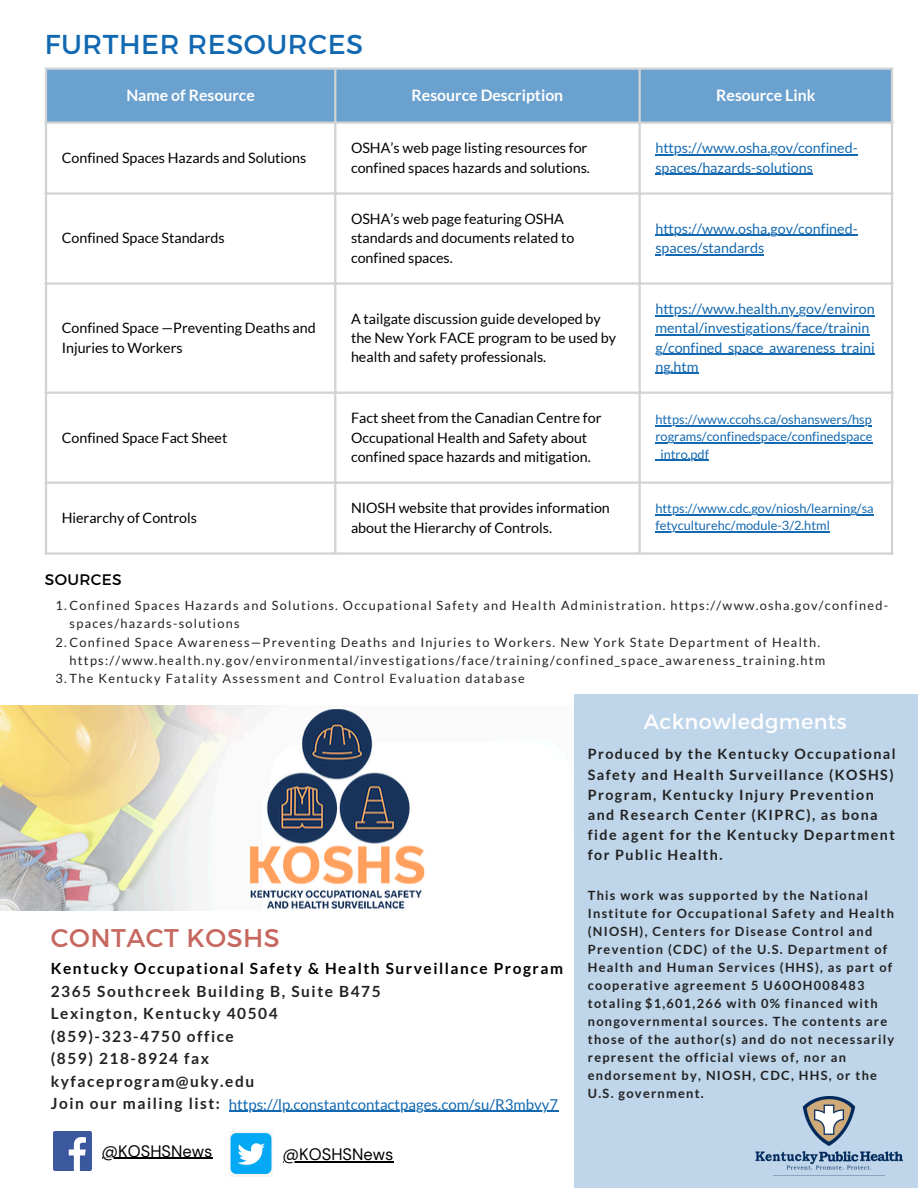
<style>
.page{position:relative;width:918px;height:1188px;background:#fff}
.page>*{position:absolute;margin:0;border:0;box-sizing:border-box;transform-origin:0 0}
.t1{font:27.3px "Montserrat";letter-spacing:.02em;color:#1369b1}
.t2{font:25.65px "Montserrat";letter-spacing:.02em;color:#c6685f}
.t3{font:20.85px "Montserrat";letter-spacing:.02em;color:#fff}
.t4{font:16.5px "DM Sans";color:#000}
.t5{font:700 15.75px "Lato";color:#fff}
.t6{font:700 15.45px/22.5px "Lato";letter-spacing:.1em;color:#222}
.t7{font:15.3px "Montserrat";letter-spacing:.02em;color:#000}
.t8{font:15px "Lato";color:#1369b1}
.t9{font:14.25px/19.2px "Lato";color:#000}
.t10{font:14.25px "Lato";color:#1369b1}
.t11{font:700 14.25px/20.2px "Lato";letter-spacing:.1em;color:#222}
.t12{font:700 12.75px/18px "Lato";letter-spacing:.1em;color:#222}
.t13{font:12.75px/18px "Lato";letter-spacing:.1em;color:#222}
.t14{font:12.75px "Lato";color:#1369b1}
.s1{color:#000}
</style>
<div class="page">
<img style="left:0;top:706px;width:425px;height:205px">
<div style="left:574px;top:694px;width:344px;height:494px;background:#bfd5e9"></div>
<div style="left:47px;top:70px;width:844px;height:52px;background:#6ba1ce"></div>
<hr style="left:655px;top:154px;width:203px;height:1px;background:#1369b1">
<hr style="left:655px;top:174px;width:158px;height:1px;background:#1369b1">
<hr style="left:655px;top:235px;width:203px;height:1px;background:#1369b1">
<hr style="left:655px;top:254px;width:109px;height:1px;background:#1369b1">
<hr style="left:655px;top:315px;width:220px;height:1px;background:#1369b1">
<hr style="left:655px;top:334px;width:215px;height:2px;background:#1369b1">
<hr style="left:655px;top:354px;width:220px;height:1px;background:#1369b1">
<hr style="left:655px;top:373px;width:44px;height:1px;background:#1369b1">
<hr style="left:655px;top:425px;width:217px;height:2px;background:#1369b1">
<hr style="left:655px;top:443px;width:217px;height:1px;background:#1369b1">
<hr style="left:655px;top:460px;width:54px;height:1px;background:#1369b1">
<hr style="left:655px;top:514px;width:219px;height:1px;background:#1369b1">
<hr style="left:655px;top:531px;width:175px;height:2px;background:#1369b1">
<hr style="left:45px;top:70px;width:2px;height:482px;background:#d1d3d4">
<hr style="left:334px;top:70px;width:2px;height:482px;background:#d1d3d4">
<hr style="left:639px;top:70px;width:2px;height:482px;background:#d1d3d4">
<hr style="left:891px;top:70px;width:2px;height:482px;background:#d1d3d4">
<hr style="left:45px;top:68px;width:848px;height:2px;background:#d1d3d4">
<hr style="left:45px;top:122px;width:848px;height:2px;background:#d1d3d4">
<hr style="left:45px;top:192px;width:848px;height:3px;background:#d1d3d4">
<hr style="left:45px;top:282px;width:848px;height:3px;background:#d1d3d4">
<hr style="left:45px;top:392px;width:848px;height:2px;background:#d1d3d4">
<hr style="left:45px;top:482px;width:848px;height:2px;background:#d1d3d4">
<hr style="left:45px;top:552px;width:848px;height:3px;background:#d1d3d4">
<img style="left:53px;top:1132px;width:38px;height:38px">
<img style="left:230px;top:1133px;width:42px;height:42px">
<img style="left:756px;top:1097px;width:147px;height:79px">
<hr style="left:102px;top:1158px;width:111px;height:1px;background:#000">
<hr style="left:283px;top:1161px;width:111px;height:1px;background:#000">
<hr style="left:229px;top:1111px;width:329px;height:1px;background:#1369b1">
<h5 class="t1" style="left:45px;top:27px;width:320px">FURTHER RESOURCES</h5>
<h1 class="t5" style="left:126px;top:86px;width:130px">Name of Resource</h1>
<p class="t5" style="left:412px;top:86px;width:153px">Resource Description</p>
<p class="t5" style="left:716px;top:86px;width:101px">Resource Link</p>
<p class="t9" style="left:62px;top:148px;width:246px">Confined Spaces Hazards and Solutions</p>
<p class="t9" style="left:351px;top:138px;width:240px">OSHA’s web page listing resources for confined spaces hazards and solutions.</p>
<p class="t10" style="left:655px;top:139px;width:204px">https://www.osha.gov/confined-</p>
<p class="t10" style="left:655px;top:158px;width:159px">spaces/hazards-solutions</p>
<p class="t9" style="left:62px;top:228px;width:165px">Confined Space Standards</p>
<p class="t9" style="left:351px;top:209px;width:225px">OSHA’s web page featuring OSHA standards and documents related to confined spaces.</p>
<p class="t10" style="left:655px;top:220px;width:204px">https://www.osha.gov/confined-</p>
<p class="t10" style="left:655px;top:239px;width:110px">spaces/standards</p>
<p class="t9" style="left:62px;top:318px;width:256px">Confined Space —Preventing Deaths and<br>Injuries to Workers</p>
<p class="t9" style="left:351px;top:309px;width:267px">A tailgate discussion guide developed by the New York FACE program to be used by health and safety professionals.</p>
<p class="t10" style="left:655px;top:300px;width:221px">https://www.health.ny.gov/environ</p>
<p class="t10" style="left:655px;top:319px;width:216px">mental/investigations/face/trainin</p>
<p class="t10" style="left:655px;top:339px;width:221px">g/confined_space_awareness_traini</p>
<p class="t10" style="left:655px;top:358px;width:45px">ng.htm</p>
<p class="t9" style="left:62px;top:427px;width:167px">Confined Space Fact Sheet</p>
<p class="t9" style="left:351px;top:408px;width:252px">Fact sheet from the Canadian Centre for<br>Occupational Health and Safety about confined space hazards and mitigation.</p>
<h3 class="t14" style="left:655px;top:412px;width:218px">https://www.ccohs.ca/oshanswers/hsp</h3>
<p class="t14" style="left:655px;top:429px;width:219px">rograms/confinedspace/confinedspace</p>
<p class="t14" style="left:655px;top:446px;width:55px">_intro.pdf</p>
<p class="t9" style="left:62px;top:508px;width:137px">Hierarchy of Controls</p>
<p class="t9" style="left:351px;top:498px;width:260px">NIOSH website that provides information about the Hierarchy of Controls.</p>
<h2 class="t14" style="left:655px;top:501px;width:220px">https://www.cdc.gov/niosh/learning/sa</h2>
<h6 class="t14" style="left:655px;top:518px;width:176px">fetyculturehc/module-3/2.html</h6>
<p class="t7" style="left:45px;top:569px;width:78px">SOURCES</p>
<h1 class="t13" style="left:70px;top:596px;width:820px;text-indent:-14px">1.Confined Spaces Hazards and Solutions. Occupational Safety and Health Administration. https://www.osha.gov/confined&shy;spaces/hazards-solutions</h1>
<h4 class="t13" style="left:70px;top:633px;width:757px;text-indent:-14px">2.Confined Space Awareness—Preventing Deaths and Injuries to Workers. New York State Department of Health. https://www.health.ny.gov/environmental/investigations/face/training/confined_space_awareness_training.htm</h4>
<h5 class="t13" style="left:56px;top:669px;width:471px">3.The Kentucky Fatality Assessment and Control Evaluation database</h5>
<p class="t2" style="left:51px;top:922px;width:230px">CONTACT KOSHS</p>
<p class="t6" style="left:51px;top:957px;width:514px"><span class="s1">Kentucky Occupational Safety &amp; Health Surveillance Program<br></span>2365 Southcreek Building B, Suite B475<br>Lexington, Kentucky 40504<br>(859)-323-4750 office<br>(859) 218-8924 fax<br>kyfaceprogram@uky.edu<br>Join our mailing list:</p>
<p class="t8" style="left:229px;top:1095px;width:331px">https://lp.constantcontactpages.com/su/R3mbvy7</p>
<p class="t4" style="left:102px;top:1140px;width:112px">@KOSHSNews</p>
<p class="t4" style="left:283px;top:1144px;width:112px">@KOSHSNews</p>
<h5 class="t3" style="left:644px;top:708px;width:204px">Acknowledgments</h5>
<p class="t11" style="left:588px;top:744px;width:309px">Produced by the Kentucky Occupational Safety and Health Surveillance (KOSHS)<br>Program, Kentucky Injury Prevention and Research Center (KIPRC), as bona fide agent for the Kentucky Department for Public Health.</p>
<p class="t12" style="left:588px;top:886px;width:308px">This work was supported by the National Institute for Occupational Safety and Health (NIOSH), Centers for Disease Control and Prevention (CDC) of the U.S. Department of Health and Human Services (HHS), as part of cooperative agreement 5 U60OH008483 totaling $1,601,266 with 0% financed with nongovernmental sources. The contents are those of the author(s) and do not necessarily represent the official views of, nor an endorsement by, NIOSH, CDC, HHS, or the U.S. government.</p>
</div>
